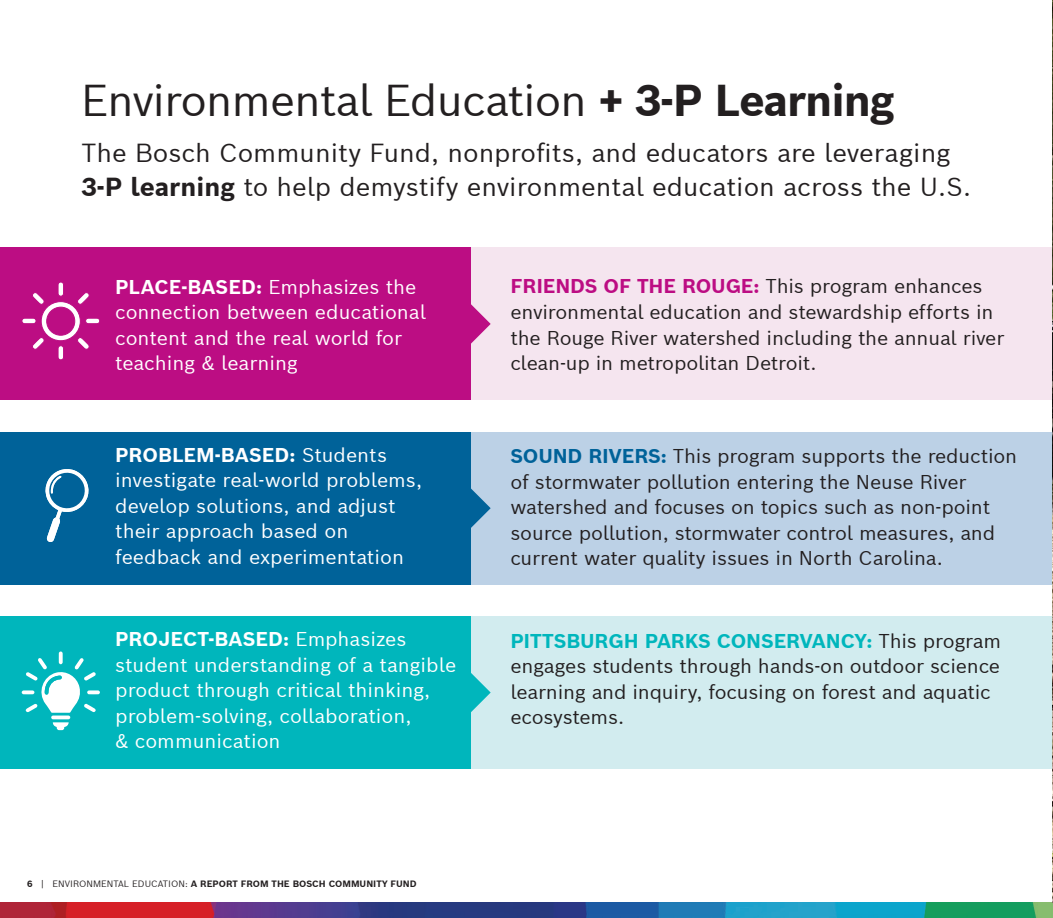
<style>
.page{position:relative;width:1053px;height:918px;background:#fff}
.page>*{position:absolute;margin:0;border:0;box-sizing:border-box;transform-origin:0 0}
.t1{font:43.5px "Bosch Sans";letter-spacing:-.025em;color:#231f20}
.t2{font:25.5px/34.5px "Bosch Sans";color:#231f20}
.t3{font:19.5px/25.5px "Bosch Sans";letter-spacing:-.01em;color:#231f20}
.t4{font:19.5px/25.5px "Bosch Sans";color:#fff}
.t5{font:700 9px "Bosch Sans";color:#231f20}
.s1{font-weight:700}
.s2{font-weight:400}
.s3{font-weight:700;color:#bc0d83}
.s4{font-weight:700;color:#006299}
.s5{font-weight:700;color:#00b6bc}
</style>
<div class="page">
<img style="left:0;top:903px;width:1052px;height:15px">
<svg style="left:1052px;top:903px;width:1px;height:15px"></svg>
<div style="left:0;top:432px;width:471px;height:152px;background:#006299"></div>
<div style="left:0;top:616px;width:471px;height:153px;background:#00b6bc"></div>
<div style="left:471px;top:432px;width:582px;height:152px;background:#bcd1e6"></div>
<div style="left:471px;top:616px;width:582px;height:153px;background:#d2ecef"></div>
<div style="left:0;top:248px;width:471px;height:152px;background:#bc0d83"></div>
<div style="left:471px;top:248px;width:582px;height:152px;background:#f5e5ef"></div>
<svg style="left:471px;top:304px;width:20px;height:40px"></svg>
<svg style="left:471px;top:488px;width:20px;height:40px"></svg>
<svg style="left:471px;top:673px;width:20px;height:39px"></svg>
<svg style="left:45px;top:469px;width:44px;height:73px"></svg>
<img style="left:1052px;top:0;width:1px;height:903px">
<svg style="left:22px;top:282px;width:78px;height:78px"></svg>
<svg style="left:22px;top:652px;width:78px;height:78px"></svg>
<h1 class="t1" style="left:81px;top:71px;width:816px">Environmental Education <span class="s1">+ 3-P Learning</span></h1>
<h2 class="t2" style="left:81px;top:134px;width:891px">The Bosch Community Fund, nonprofits, and educators are leveraging<br><span class="s1">3-P learning</span> to help demystify environmental education across the U.S.</h2>
<p class="t4" style="left:115px;top:273px;width:312px"><span class="s1">PLACE-BASED:</span> Emphasizes the connection between educational content and the real world for teaching &amp; learning</p>
<p class="t4" style="left:115px;top:441px;width:309px"><span class="s1">PROBLEM-BASED:</span> Students investigate real-world problems, develop solutions, and adjust their approach based on feedback and experimentation</p>
<p class="t4" style="left:115px;top:626px;width:343px"><span class="s1">PROJECT-BASED:</span> Emphasizes student understanding of a tangible product through critical thinking, problem-solving, collaboration,<br>&amp; communication</p>
<p class="t5" style="left:27px;top:878px;width:391px">6 <span class="s2">| ENVIRONMENTAL EDUCATION:</span> A REPORT FROM THE BOSCH COMMUNITY FUND</p>
<p class="t3" style="left:510px;top:273px;width:495px"><span class="s3">FRIENDS OF THE ROUGE:</span> This program enhances environmental education and stewardship efforts in the Rouge River watershed including the annual river clean-up in metropolitan Detroit.</p>
<p class="t3" style="left:510px;top:443px;width:508px"><span class="s4">SOUND RIVERS:</span> This program supports the reduction of stormwater pollution entering the Neuse River watershed and focuses on topics such as non-point source pollution, stormwater control measures, and current water quality issues in North Carolina.</p>
<p class="t3" style="left:510px;top:627px;width:492px"><span class="s5">PITTSBURGH PARKS CONSERVANCY:</span> This program engages students through hands-on outdoor science learning and inquiry, focusing on forest and aquatic ecosystems.</p>
</div>
